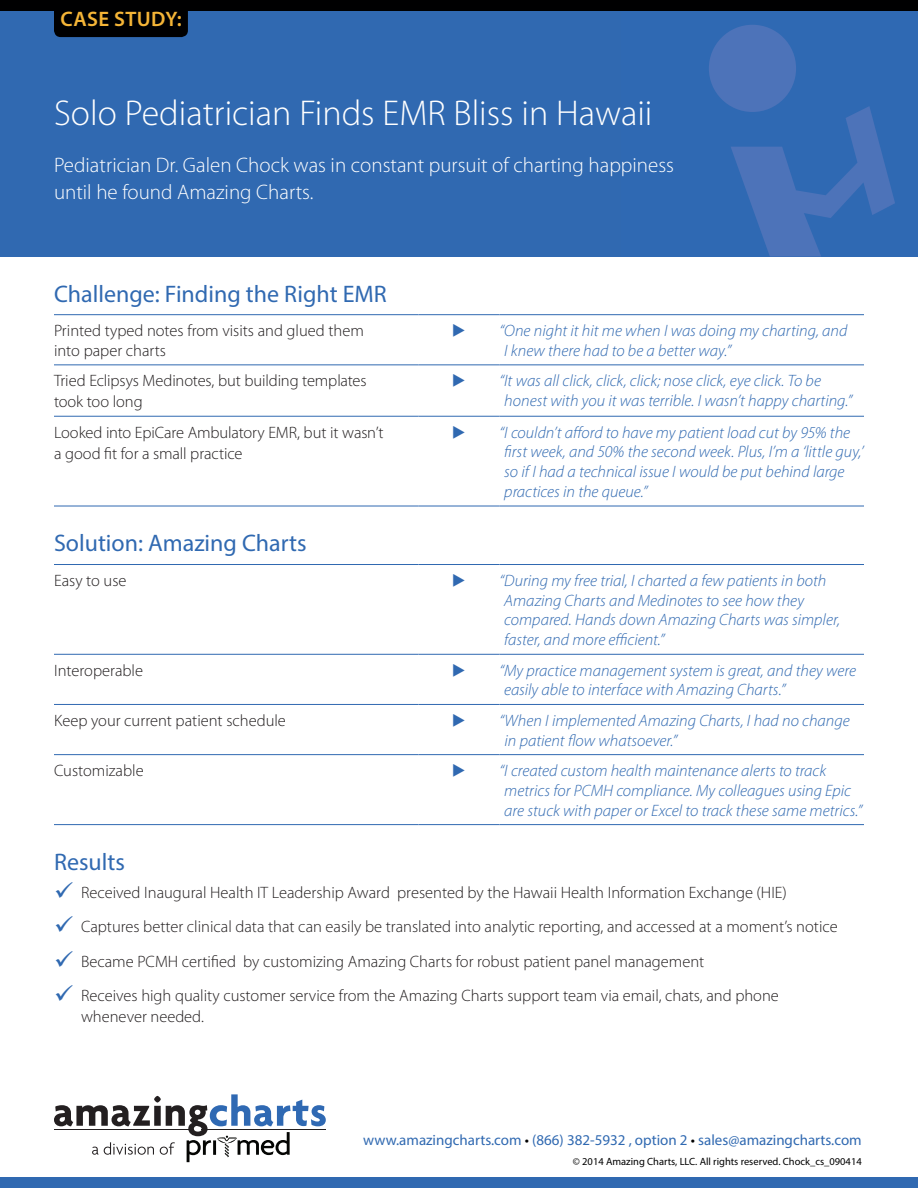
<style>
.page{position:relative;width:918px;height:1188px;background:#fff}
.page>*{position:absolute;margin:0;border:0;box-sizing:border-box;transform-origin:0 0}
.t1{font:300 36px "Myriad Pro";color:#fff}
._0_subhead{font:24px "Myriad Pro";color:#3069b1}
.t2{font:300 21px/27px "Myriad Pro";color:#fff}
.t3{font:600 21px "Myriad Pro";letter-spacing:.02em;color:#f5b537}
.column_2{font:italic 300 16.5px/19.8px "Myriad Pro";color:#3069b1}
.column_1{font:300 16.5px/21px "Myriad Pro";color:#231f20}
.t4{font:15px "Myriad Pro";color:#3069b1}
.t5{font:10.5px "Myriad Pro";color:#000001}
.s1{color:#000001}
</style>
<div class="page">
<div style="left:0;top:0;width:918px;height:257px;background:#3069b1"></div>
<svg style="left:709px;top:25px;width:186px;height:232px"></svg>
<div style="left:54px;top:11px;width:134px;height:26px;background:#000001"></div>
<hr style="left:54px;top:314px;width:364px;height:1px;background:#3069b1">
<hr style="left:54px;top:364px;width:364px;height:1px;background:#3069b1">
<hr style="left:54px;top:416px;width:364px;height:1px;background:#3069b1">
<hr style="left:54px;top:506px;width:364px;height:1px;background:#3069b1">
<hr style="left:418px;top:314px;width:82px;height:1px;background:#3069b1">
<hr style="left:418px;top:364px;width:82px;height:1px;background:#3069b1">
<hr style="left:418px;top:416px;width:82px;height:1px;background:#3069b1">
<hr style="left:418px;top:506px;width:82px;height:1px;background:#3069b1">
<hr style="left:500px;top:314px;width:364px;height:1px;background:#3069b1">
<hr style="left:500px;top:364px;width:364px;height:1px;background:#3069b1">
<hr style="left:500px;top:416px;width:364px;height:1px;background:#3069b1">
<hr style="left:500px;top:506px;width:364px;height:1px;background:#3069b1">
<hr style="left:54px;top:564px;width:364px;height:1px;background:#3069b1">
<hr style="left:54px;top:654px;width:364px;height:1px;background:#3069b1">
<hr style="left:54px;top:704px;width:364px;height:1px;background:#3069b1">
<hr style="left:54px;top:754px;width:364px;height:1px;background:#3069b1">
<hr style="left:54px;top:824px;width:364px;height:1px;background:#3069b1">
<hr style="left:418px;top:564px;width:82px;height:1px;background:#3069b1">
<hr style="left:418px;top:654px;width:82px;height:1px;background:#3069b1">
<hr style="left:418px;top:704px;width:82px;height:1px;background:#3069b1">
<hr style="left:418px;top:754px;width:82px;height:1px;background:#3069b1">
<hr style="left:418px;top:824px;width:82px;height:1px;background:#3069b1">
<hr style="left:500px;top:564px;width:364px;height:1px;background:#3069b1">
<hr style="left:500px;top:654px;width:364px;height:1px;background:#3069b1">
<hr style="left:500px;top:704px;width:364px;height:1px;background:#3069b1">
<hr style="left:500px;top:754px;width:364px;height:1px;background:#3069b1">
<hr style="left:500px;top:824px;width:364px;height:1px;background:#3069b1">
<div style="left:0;top:1177px;width:918px;height:11px;background:#3069b1"></div>
<div style="left:0;top:0;width:918px;height:11px;background:#000001"></div>
<svg style="left:54px;top:1094px;width:272px;height:68px"></svg>
<p class="t3" style="left:61px;top:6px;width:123px">CASE STUDY:</p>
<p class="t1" style="left:54px;top:91px;width:600px">Solo Pediatrician Finds EMR Bliss in Hawaii</p>
<p class="t2" style="left:54px;top:152px;width:622px">Pediatrician Dr. Galen Chock was in constant pursuit of charting happiness until he found Amazing Charts.</p>
<p class="_0_subhead" style="left:54px;top:279px;width:334px">Challenge: Finding the Right EMR</p>
<p class="column_1" style="left:54px;top:321px;width:311px;line-height:19.8px">Printed typed notes from visits and glued them into paper charts</p>
<p class="column_2" style="left:500px;top:321px;width:349px">“One night it hit me when I was doing my charting, and<br>I knew there had to be a better way.”</p>
<p class="column_1" style="left:54px;top:370px;width:314px">Tried Eclipsys Medinotes, but building templates took too long</p>
<p class="column_2" style="left:500px;top:371px;width:355px">“It was all click, click, click; nose click, eye click. To be honest with you it was terrible. I wasn’t happy charting.”</p>
<p class="column_1" style="left:54px;top:421px;width:331px">Looked into EpiCare Ambulatory EMR, but it wasn’t a good fit for a small practice</p>
<p class="column_2" style="left:500px;top:422px;width:366px">“I couldn’t afford to have my patient load cut by 95% the first week, and 50% the second week. Plus, I’m a ‘little guy,’ so if I had a technical issue I would be put behind large practices in the queue.”</p>
<p class="_0_subhead" style="left:54px;top:529px;width:254px">Solution: Amazing Charts</p>
<p class="column_1" style="left:54px;top:570px;width:74px">Easy to use</p>
<p class="column_2" style="left:500px;top:570px;width:342px">“During my free trial, I charted a few patients in both Amazing Charts and Medinotes to see how they compared. Hands down Amazing Charts was simpler, faster, and more efficient.”</p>
<p class="column_1" style="left:54px;top:660px;width:91px">Interoperable</p>
<p class="column_2" style="left:500px;top:660px;width:358px">“My practice management system is great, and they were easily able to interface with Amazing Charts.”</p>
<p class="column_1" style="left:54px;top:710px;width:233px">Keep your current patient schedule</p>
<p class="column_2" style="left:505px;top:710px;width:347px;text-indent:-5px">“When I implemented Amazing Charts, I had no change in patient flow whatsoever.”</p>
<p class="column_1" style="left:54px;top:760px;width:91px">Customizable</p>
<p class="column_2" style="left:500px;top:760px;width:365px">“I created custom health maintenance alerts to track metrics for PCMH compliance. My colleagues using Epic are stuck with paper or Excel to track these same metrics.”</p>
<p class="_0_subhead" style="left:54px;top:847px;width:72px">Results</p>
<p class="column_1" style="left:81px;top:882px;width:707px">Received Inaugural Health IT Leadership Award presented by the Hawaii Health Information Exchange (HIE)</p>
<p class="column_1" style="left:81px;top:916px;width:758px">Captures better clinical data that can easily be translated into analytic reporting, and accessed at a moment’s notice</p>
<p class="column_1" style="left:81px;top:951px;width:625px">Became PCMH certified by customizing Amazing Charts for robust patient panel management</p>
<p class="column_1" style="left:81px;top:985px;width:699px">Receives high quality customer service from the Amazing Charts support team via email, chats, and phone whenever needed.</p>
<p class="t4" style="left:363px;top:1131px;width:500px">www.amazingcharts.com <span class="s1">•</span> (866) 382-5932 , option 2 <span class="s1">•</span> sales@amazingcharts.com</p>
<p class="t5" style="left:573px;top:1155px;width:290px">© 2014 Amazing Charts, LLC. All rights reserved. Chock_cs_090414</p>
</div>
